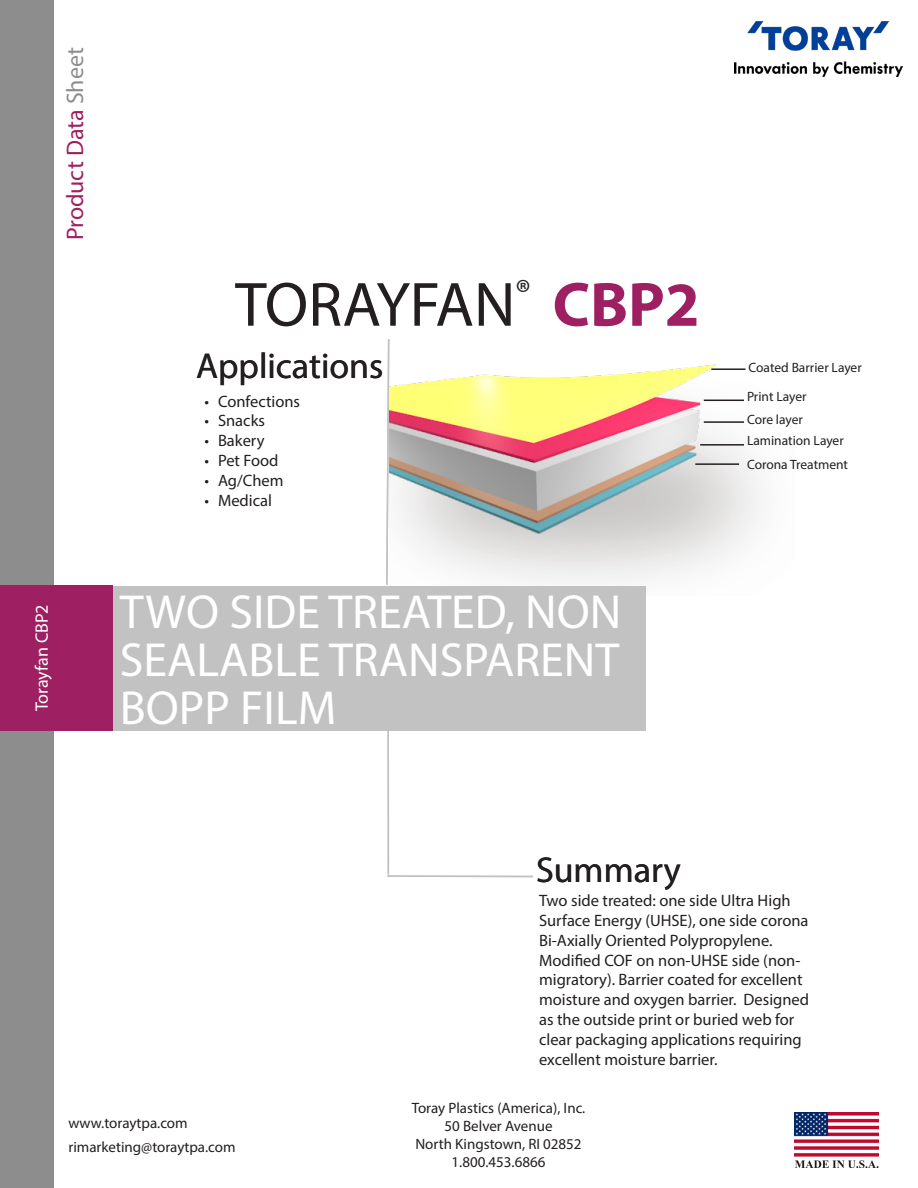
<style>
.page{position:relative;width:918px;height:1188px;background:#fff}
.page>*{position:absolute;margin:0;border:0;box-sizing:border-box;transform-origin:0 0}
.t1{font:63px "Myriad Pro";letter-spacing:-.005em;color:#231f20}
.t2{font:48px/48px "Myriad Pro";color:#fff;text-align:justify}
.t3{font:36px "Myriad Pro";color:#231f20}
.t4{font:24px "Myriad Pro";color:#9e1f62}
.t5{font:18px "Myriad Pro";color:#fff}
.t6{font:16.5px/19.8px "Myriad Pro";color:#231f20}
.t7{font:15px/18px "Myriad Pro";color:#231f20;text-align:center}
.t8{font:13.5px "Myriad Pro";color:#231f20}
.s1{color:#8d8d8d}
.s2{font-weight:700;color:#9e1f62}
</style>
<div class="page">
<img style="left:735px;top:22px;width:168px;height:54px">
<img style="left:794px;top:1112px;width:84px;height:56px">
<svg style="left:386px;top:339px;width:3px;height:246px"></svg>
<hr style="left:387px;top:703px;width:2px;height:171px;background:#c3c2c2">
<hr style="left:387px;top:875px;width:146px;height:2px;background:#c3c2c2">
<div style="left:0;top:0;width:54px;height:1188px;background:#8d8d8d"></div>
<div style="left:112px;top:586px;width:534px;height:145px;background:#c3c2c2"></div>
<div style="left:0;top:585px;width:112px;height:146px;background:#9e1f62"></div>
<img style="left:389px;top:339px;width:349px;height:257px">
<hr style="left:711px;top:368px;width:35px;height:2px;background:#231f20">
<hr style="left:704px;top:400px;width:40px;height:1px;background:#231f20">
<hr style="left:704px;top:421px;width:40px;height:2px;background:#231f20">
<hr style="left:700px;top:444px;width:44px;height:2px;background:#231f20">
<hr style="left:695px;top:463px;width:44px;height:2px;background:#231f20">
<h3 class="t4" style="left:60px;top:240px;width:195px;rotate:-90deg">Product Data <span class="s1">Sheet</span></h3>
<p class="t5" style="left:31px;top:711px;width:109px;rotate:-90deg">Torayfan CBP2</p>
<p class="t5" style="left:36px;top:710px;width:105px;rotate:-90deg">Torayfan Type</p>
<p class="t1" style="left:235px;top:266px;width:466px">TORAYFAN<sup>®</sup> <span class="s2">CBP2</span></p>
<p class="t3" style="left:196px;top:344px;width:189px">Applications</p>
<p class="t6" style="left:205px;top:391px;width:97px">• Confections</p>
<p class="t6" style="left:205px;top:411px;width:62px">• Snacks</p>
<p class="t6" style="left:205px;top:431px;width:61px">• Bakery</p>
<p class="t6" style="left:205px;top:450px;width:76px">• Pet Food</p>
<p class="t6" style="left:205px;top:470px;width:81px">• Ag/Chem</p>
<p class="t6" style="left:205px;top:490px;width:69px">• Medical</p>
<p class="t2" style="left:120px;top:587px;width:503px">TWO SIDE TREATED, NON SEALABLE TRANSPARENT BOPP FILM</p>
<p class="t8" style="left:748px;top:359px;width:115px">Coated Barrier Layer</p>
<p class="t8" style="left:747px;top:388px;width:61px">Print Layer</p>
<p class="t8" style="left:747px;top:411px;width:57px">Core layer</p>
<p class="t8" style="left:747px;top:432px;width:98px">Lamination Layer</p>
<p class="t8" style="left:747px;top:456px;width:103px">Corona Treatment</p>
<p class="t7" style="left:68px;top:1111px;width:169px;line-height:24.2px;text-align:left">www.toraytpa.com rimarketing@toraytpa.com</p>
<p class="t3" style="left:536px;top:848px;width:146px">Summary</p>
<p class="t6" style="left:539px;top:890px;width:272px">Two side treated: one side Ultra High Surface Energy (UHSE), one side corona Bi-Axially Oriented Polypropylene.<br>Modified COF on non-UHSE side (non&shy;migratory). Barrier coated for excellent moisture and oxygen barrier. Designed as the outside print or buried web for clear packaging applications requiring excellent moisture barrier.</p>
<p class="t7" style="left:412px;top:1099px;width:175px">Toray Plastics (America), Inc.<br>50 Belver Avenue<br>North Kingstown, RI 02852<br>1.800.453.6866</p>
</div>
